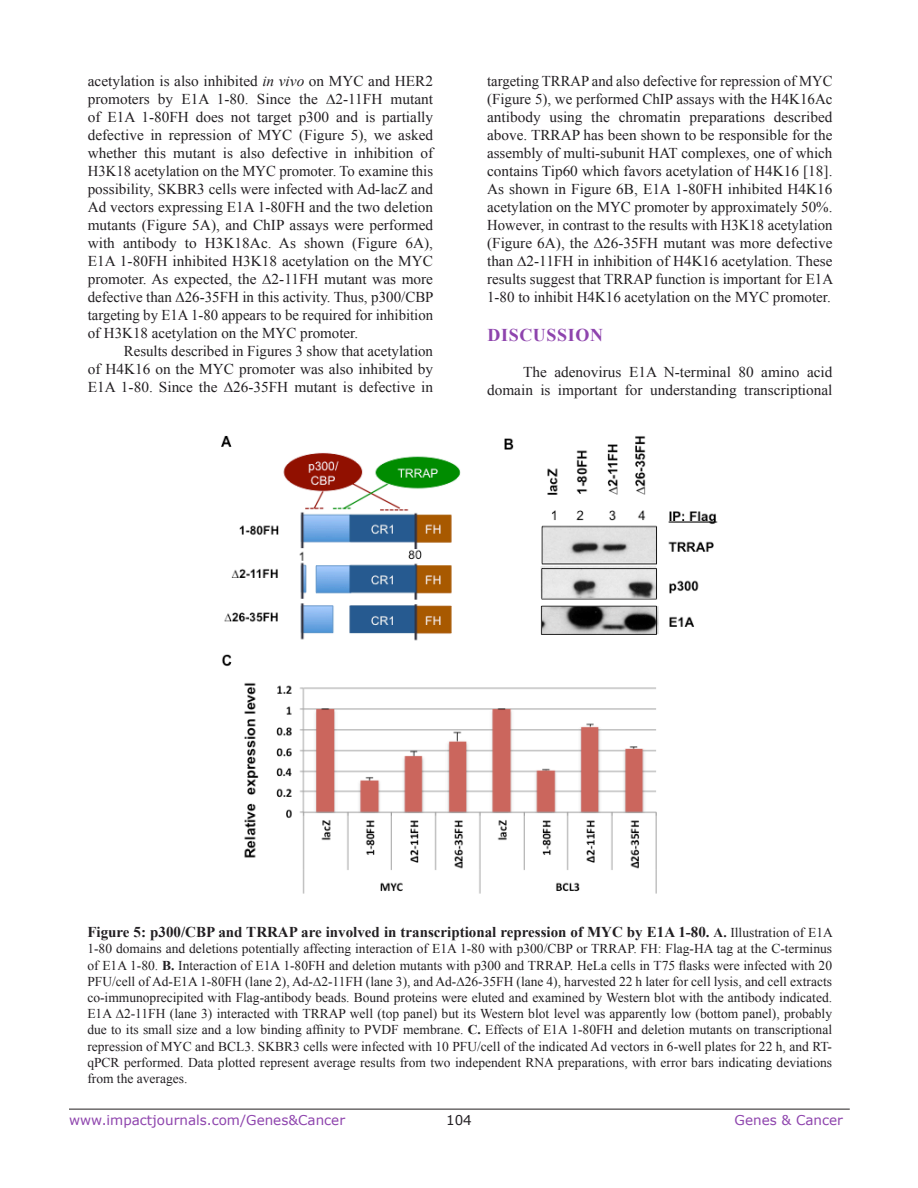
<style>
.page{position:relative;width:918px;height:1188px;background:#fff}
.page>*{position:absolute;margin:0;border:0;box-sizing:border-box;transform-origin:0 0}
.Heading{font:700 18px "Times New Roman";letter-spacing:.035em;color:#8e44ad}
.BodyText{font:15px/18px "Times New Roman";color:#221f22;text-align:justify}
.FigureText{font:700 15px "Times New Roman";color:#221f22}
.FigureText-2{font:13.5px/16.2px "Times New Roman";color:#221f22;text-align:justify}
.t1{font:13.5px "Verdana";color:#8e44ad}
.t2{font:13.5px "Verdana";color:#221f22}
.s1{font-style:italic}
.s2{font-size:13.5px}
.s3{font-weight:400;font-size:13.5px}
.s4{font-weight:700}
</style>
<div class="page">
<hr style="left:69px;top:1109px;width:781px;height:1px;background:#231f20">
<img style="left:221px;top:435px;width:497px;height:459px">
<p class="BodyText" style="left:88px;top:71px;width:347px">acetylation is also inhibited <span class="s1">in vivo</span> on MYC and HER2 promoters by E1A 1-80. Since the ∆2-11FH mutant of E1A 1-80FH does not target p300 and is partially defective in repression of MYC (Figure 5), we asked whether this mutant is also defective in inhibition of H3K18 acetylation on the MYC promoter. To examine this possibility, SKBR3 cells were infected with Ad-lacZ and Ad vectors expressing E1A 1-80FH and the two deletion mutants (Figure 5A), and ChIP assays were performed with antibody to H3K18Ac. As shown (Figure 6A), E1A 1-80FH inhibited H3K18 acetylation on the MYC promoter. As expected, the ∆2-11FH mutant was more defective than ∆26-35FH in this activity. Thus, p300/CBP targeting by E1A 1-80 appears to be required for inhibition of H3K18 acetylation on the MYC promoter.</p>
<p class="BodyText" style="left:88px;top:341px;width:347px;text-indent:36px">Results described in Figures 3 show that acetylation of H4K16 on the MYC promoter was also inhibited by E1A 1-80. Since the ∆26-35FH mutant is defective in</p>
<p class="BodyText" style="left:487px;top:71px;width:348px">targeting TRRAP and also defective for repression of MYC (Figure 5), we performed ChIP assays with the H4K16Ac antibody using the chromatin preparations described above. TRRAP has been shown to be responsible for the assembly of multi-subunit HAT complexes, one of which contains Tip60 which favors acetylation of H4K16 [18].<br>As shown in Figure 6B, E1A 1-80FH inhibited H4K16 acetylation on the MYC promoter by approximately 50%.<br>However, in contrast to the results with H3K18 acetylation (Figure 6A), the ∆26-35FH mutant was more defective than ∆2-11FH in inhibition of H4K16 acetylation. These results suggest that TRRAP function is important for E1A 1-80 to inhibit H4K16 acetylation on the MYC promoter.</p>
<p class="Heading" style="left:487px;top:322px;width:117px">DISCUSSION</p>
<p class="BodyText" style="left:487px;top:363px;width:347px;text-align:right">The adenovirus E1A N-terminal 80 amino acid domain is important for understanding transcriptional</p>
<p class="FigureText" style="left:87px;top:921px;width:747px">Figure 5: p300/CBP and TRRAP are involved in transcriptional repression of MYC by E1A 1-80. <span class="s2">A.</span> <span class="s3">Illustration of E1A</span></p>
<p class="FigureText-2" style="left:87px;top:940px;width:746px">1-80 domains and deletions potentially affecting interaction of E1A 1-80 with p300/CBP or TRRAP. FH: Flag-HA tag at the C-terminus of E1A 1-80. <span class="s4">B.</span> Interaction of E1A 1-80FH and deletion mutants with p300 and TRRAP. HeLa cells in T75 flasks were infected with 20<br>PFU/cell of Ad-E1A 1-80FH (lane 2), Ad-∆2-11FH (lane 3), and Ad-∆26-35FH (lane 4), harvested 22 h later for cell lysis, and cell extracts co-immunoprecipited with Flag-antibody beads. Bound proteins were eluted and examined by Western blot with the antibody indicated.<br>E1A ∆2-11FH (lane 3) interacted with TRRAP well (top panel) but its Western blot level was apparently low (bottom panel), probably due to its small size and a low binding affinity to PVDF membrane. <span class="s4">C.</span> Effects of E1A 1-80FH and deletion mutants on transcriptional repression of MYC and BCL3. SKBR3 cells were infected with 10 PFU/cell of the indicated Ad vectors in 6-well plates for 22 h, and RT&shy;qPCR performed. Data plotted represent average results from two independent RNA preparations, with error bars indicating deviations from the averages.</p>
<p class="t1" style="left:69px;top:1111px;width:278px">www.impactjournals.com/Genes&amp;Cancer</p>
<p class="t2" style="left:446px;top:1111px;width:27px">104</p>
<p class="t1" style="left:735px;top:1111px;width:110px">Genes &amp; Cancer</p>
</div>
